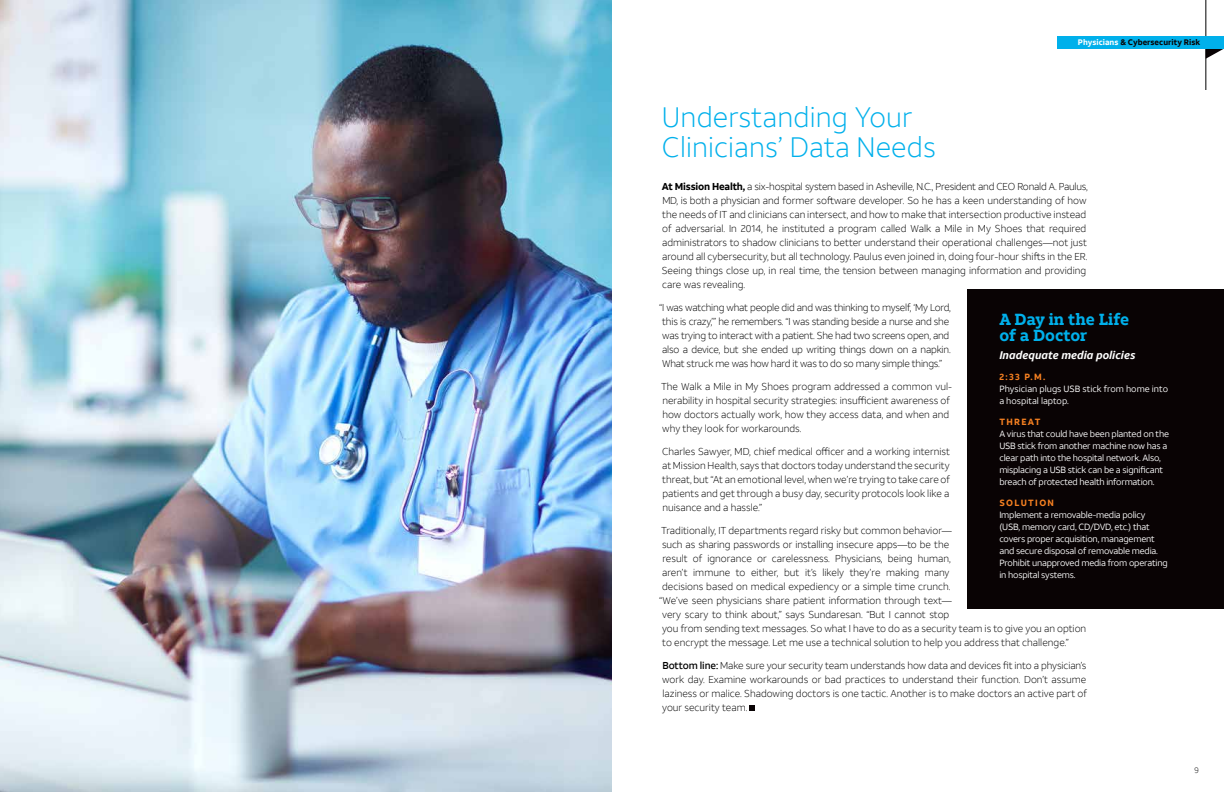
<style>
.page{position:relative;width:1224px;height:792px;background:#fff}
.page>*{position:absolute;margin:0;border:0;box-sizing:border-box;transform-origin:0 0}
.t1{font:300 28px/30px "ATT Aleck Sans";letter-spacing:.005em;color:#00b0eb}
.t2{font:700 16px/16px "ATT Aleck Slab";color:#00b0eb}
.t3{font:italic 700 11px "ATT Aleck Sans";color:#fff}
.t4{font:300 10px/14px "ATT Aleck Sans";color:#000}
.t5{font:300 10px/14px "ATT Aleck Sans";letter-spacing:-.02em;color:#000}
.t6{font:9px/12px "ATT Aleck Sans";letter-spacing:-.02em;color:#fff}
.t7{font:9px/12px "ATT Aleck Sans";color:#fff}
.t8{font:700 9px "ATT Aleck Sans";letter-spacing:.15em;color:#f58021}
.t9{font:700 8px "ATT Aleck Sans";color:#090304}
.t10{font:300 8px "ATT Aleck Sans";color:#000}
.s1{color:#fff}
.s2{font-weight:700}
.s3{font-weight:500}
</style>
<div class="page">
<svg style="left:1207px;top:49px;width:16px;height:9px"></svg>
<hr style="left:1206px;top:0;width:1px;height:90px;background:#000">
<div style="left:1057px;top:36px;width:167px;height:13px;background:#00b0eb"></div>
<img style="left:0;top:0;width:612px;height:792px">
<svg style="left:750px;top:706px;width:5px;height:5px"></svg>
<div style="left:968px;top:289px;width:256px;height:319px;background:#090304"></div>
<h1 class="t1" style="left:662px;top:102px;width:275px">Understanding Your<br>Clinicians’ Data Needs</h1>
<p class="t9" style="left:1078px;top:37px;width:124px"><span class="s1">Physicians</span> &amp; Cybersecurity Risk</p>
<p class="t4" style="left:662px;top:179px;width:428px"><span class="s2">At Mission Health,</span> a six-hospital system based in Asheville, N.C., President and CEO Ronald A. Paulus, MD, is both a physician and former software developer. So he has a keen understanding of how the needs of IT and clinicians can intersect, and how to make that intersection productive instead of adversarial. In 2014, he instituted a program called Walk a Mile in My Shoes that required administrators to shadow clinicians to better understand their operational challenges—not just around all cybersecurity, but all technology. Paulus even joined in, doing four-hour shifts in the ER.<br>Seeing things close up, in real time, the tension between managing information and providing care was revealing.</p>
<p class="t5" style="left:659px;top:300px;width:293px">“I was watching what people did and was thinking to myself, ‘My Lord, this is crazy,’” he remembers. “I was standing beside a nurse and she was trying to interact with a patient. She had two screens open, and also a device, but she ended up writing things down on a napkin.<br>What struck me was how hard it was to do so many simple things.”</p>
<p class="t4" style="left:661px;top:379px;width:293px">The Walk a Mile in My Shoes program addressed a common vul&shy;nerability in hospital security strategies: insufficient awareness of how doctors actually work, how they access data, and when and why they look for workarounds.</p>
<p class="t4" style="left:662px;top:444px;width:289px;text-align:justify">Charles Sawyer, MD, chief medical officer and a working internist at Mission Health, says that doctors today understand the security threat, but “At an emotional level, when we’re trying to take care of patients and get through a busy day, security protocols look like a nuisance and a hassle.”</p>
<p class="t4" style="left:661px;top:523px;width:292px">Traditionally, IT departments regard risky but common behavior—</p>
<p class="t4" style="left:662px;top:537px;width:289px">such as sharing passwords or installing insecure apps—to be the</p>
<p class="t4" style="left:662px;top:551px;width:290px">result of ignorance or carelessness. Physicians, being human,</p>
<p class="t4" style="left:662px;top:565px;width:289px">aren’t immune to either, but it’s likely they’re making many</p>
<p class="t4" style="left:662px;top:579px;width:290px">decisions based on medical expediency or a simple time crunch.</p>
<p class="t4" style="left:659px;top:593px;width:294px">“We’ve seen physicians share patient information through text—</p>
<p class="t4" style="left:662px;top:607px;width:289px">very scary to think about,” says Sundaresan. “But I cannot stop</p>
<p class="t4" style="left:662px;top:621px;width:426px">you from sending text messages. So what I have to do as a security team is to give you an option</p>
<p class="t4" style="left:662px;top:635px;width:408px">to encrypt the message. Let me use a technical solution to help you address that challenge.”</p>
<p class="t4" style="left:662px;top:658px;width:426px;text-align:justify"><span class="s3">Bottom line:</span> Make sure your security team understands how data and devices fit into a physician’s work day. Examine workarounds or bad practices to understand their function. Don’t assume laziness or malice. Shadowing doctors is one tactic. Another is to make doctors an active part of your security team.</p>
<h2 class="t2" style="left:999px;top:312px;width:132px">A Day in the Life of a Doctor</h2>
<p class="t3" style="left:999px;top:348px;width:138px">Inadequate media policies</p>
<p class="t8" style="left:999px;top:371px;width:48px">2:33 P.M.</p>
<p class="t7" style="left:999px;top:383px;width:170px">Physician plugs USB stick from home into a hospital laptop.</p>
<p class="t8" style="left:999px;top:416px;width:43px">THREAT</p>
<p class="t6" style="left:999px;top:428px;width:171px">A virus that could have been planted on the USB stick from another machine now has a clear path into the hospital network. Also, misplacing a USB stick can be a significant breach of protected health information.</p>
<p class="t8" style="left:999px;top:497px;width:56px">SOLUTION</p>
<p class="t6" style="left:999px;top:509px;width:170px">Implement a removable-media policy (USB, memory card, CD/DVD, etc.) that covers proper acquisition, management and secure disposal of removable media.<br>Prohibit unapproved media from operating in hospital systems.</p>
<p class="t10" style="left:1195px;top:765px;width:6px">9</p>
</div>
